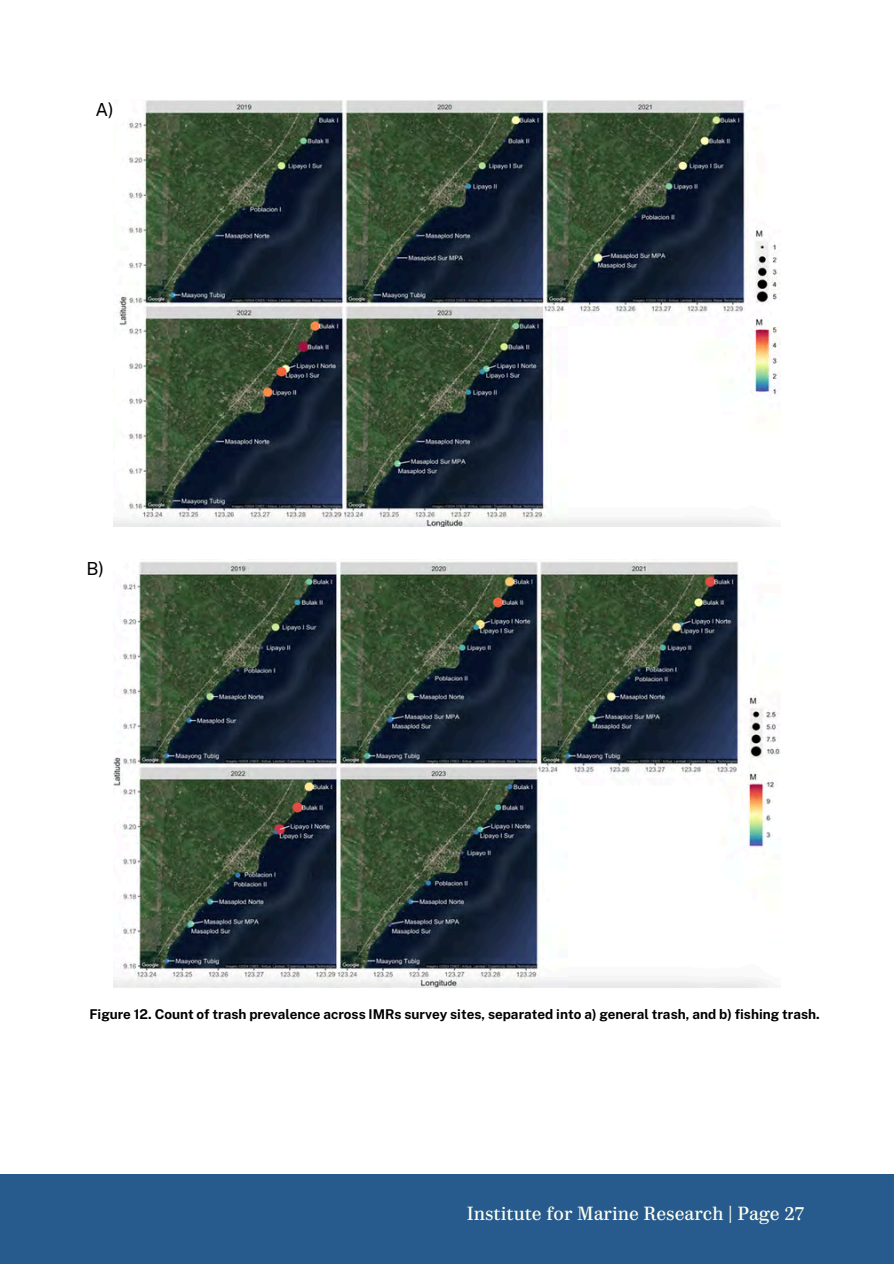
<style>
.page{position:relative;width:894px;height:1264px;background:#fff}
.page>*{position:absolute;margin:0;border:0;box-sizing:border-box;transform-origin:0 0}
.t1{font:18px "Parmigiano Piccolo HL";color:#ffffef}
.t2{font:18px "Public Sans";color:#000}
.t3{font:700 13.5px "Public Sans";color:#000}
</style>
<div class="page">
<div style="left:0;top:1174px;width:893px;height:89px;background:#275a8d"></div>
<img style="left:114px;top:100px;width:666px;height:426px">
<img style="left:114px;top:559px;width:666px;height:428px">
<p class="t2" style="left:95px;top:99px;width:20px">A)</p>
<h2 class="t2" style="left:86px;top:558px;width:19px">B)</h2>
<p class="t3" style="left:89px;top:1006px;width:731px">Figure 12. Count of trash prevalence across IMRs survey sites, separated into a) general trash, and b) fishing trash.</p>
<h1 class="t1" style="left:466px;top:1202px;width:339px">Institute for Marine Research | Page 27</h1>
</div>
